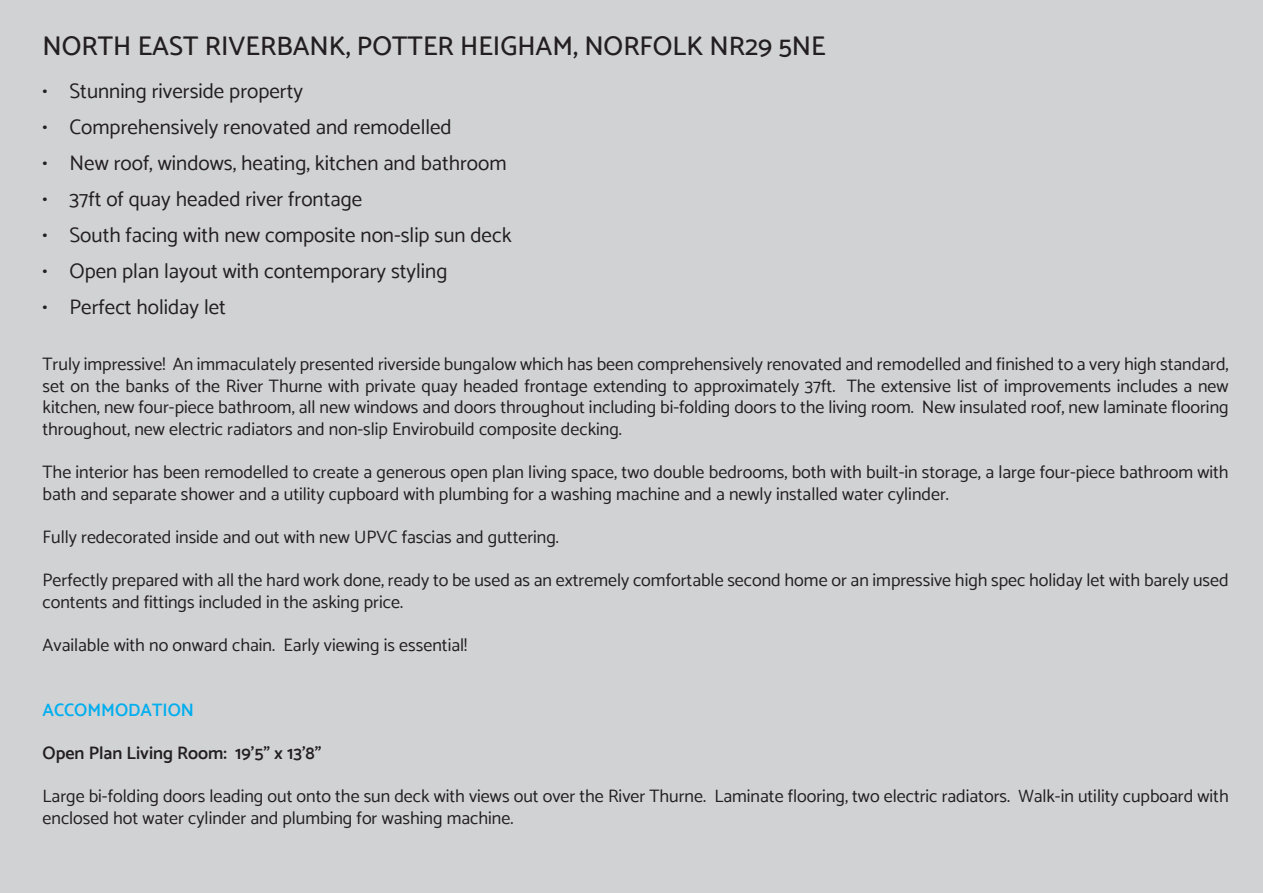
<style>
.page{position:relative;width:1263px;height:893px;background:#d1d2d4}
.page>*{position:absolute;margin:0;border:0;box-sizing:border-box;transform-origin:0 0}
.Inside_Heading_v2{font:500 27px "Catamaran";color:#231f20}
.t1{font:21px "Catamaran";color:#231f20}
.t2{font:18px/21.6px "Catamaran";color:#231f20}
.t3{font:600 18px "Catamaran";color:#231f20}
.t4{font:600 18px "Catamaran";color:#00aeef}
</style>
<div class="page">
<p class="Inside_Heading_v2" style="left:43px;top:30px;width:785px">NORTH EAST RIVERBANK, POTTER HEIGHAM, NORFOLK NR29 5NE</p>
<p class="t1" style="left:43px;top:78px;width:262px">• Stunning riverside property</p>
<p class="t1" style="left:43px;top:114px;width:411px">• Comprehensively renovated and remodelled</p>
<p class="t1" style="left:43px;top:150px;width:466px">• New roof, windows, heating, kitchen and bathroom</p>
<p class="t1" style="left:43px;top:186px;width:321px">• 37ft of quay headed river frontage</p>
<p class="t1" style="left:43px;top:222px;width:471px">• South facing with new composite non-slip sun deck</p>
<p class="t1" style="left:43px;top:258px;width:406px">• Open plan layout with contemporary styling</p>
<p class="t1" style="left:43px;top:294px;width:185px">• Perfect holiday let</p>
<p class="t2" style="left:43px;top:353px;width:1188px;text-align:justify">Truly impressive! An immaculately presented riverside bungalow which has been comprehensively renovated and remodelled and finished to a very high standard, set on the banks of the River Thurne with private quay headed frontage extending to approximately 37ft. The extensive list of improvements includes a new kitchen, new four-piece bathroom, all new windows and doors throughout including bi-folding doors to the living room. New insulated roof, new laminate flooring throughout, new electric radiators and non-slip Envirobuild composite decking.</p>
<p class="t2" style="left:43px;top:461px;width:1187px">The interior has been remodelled to create a generous open plan living space, two double bedrooms, both with built-in storage, a large four-piece bathroom with bath and separate shower and a utility cupboard with plumbing for a washing machine and a newly installed water cylinder.</p>
<p class="t2" style="left:43px;top:526px;width:518px">Fully redecorated inside and out with new UPVC fascias and guttering.</p>
<p class="t2" style="left:43px;top:569px;width:1188px">Perfectly prepared with all the hard work done, ready to be used as an extremely comfortable second home or an impressive high spec holiday let with barely used contents and fittings included in the asking price.</p>
<p class="t2" style="left:43px;top:634px;width:426px">Available with no onward chain. Early viewing is essential!</p>
<p class="t4" style="left:43px;top:699px;width:153px">ACCOMMODATION</p>
<p class="t3" style="left:43px;top:742px;width:280px">Open Plan Living Room: 19’5” x 13’8”</p>
<p class="t2" style="left:43px;top:785px;width:1188px">Large bi-folding doors leading out onto the sun deck with views out over the River Thurne. Laminate flooring, two electric radiators. Walk-in utility cupboard with enclosed hot water cylinder and plumbing for washing machine.</p>
</div>
